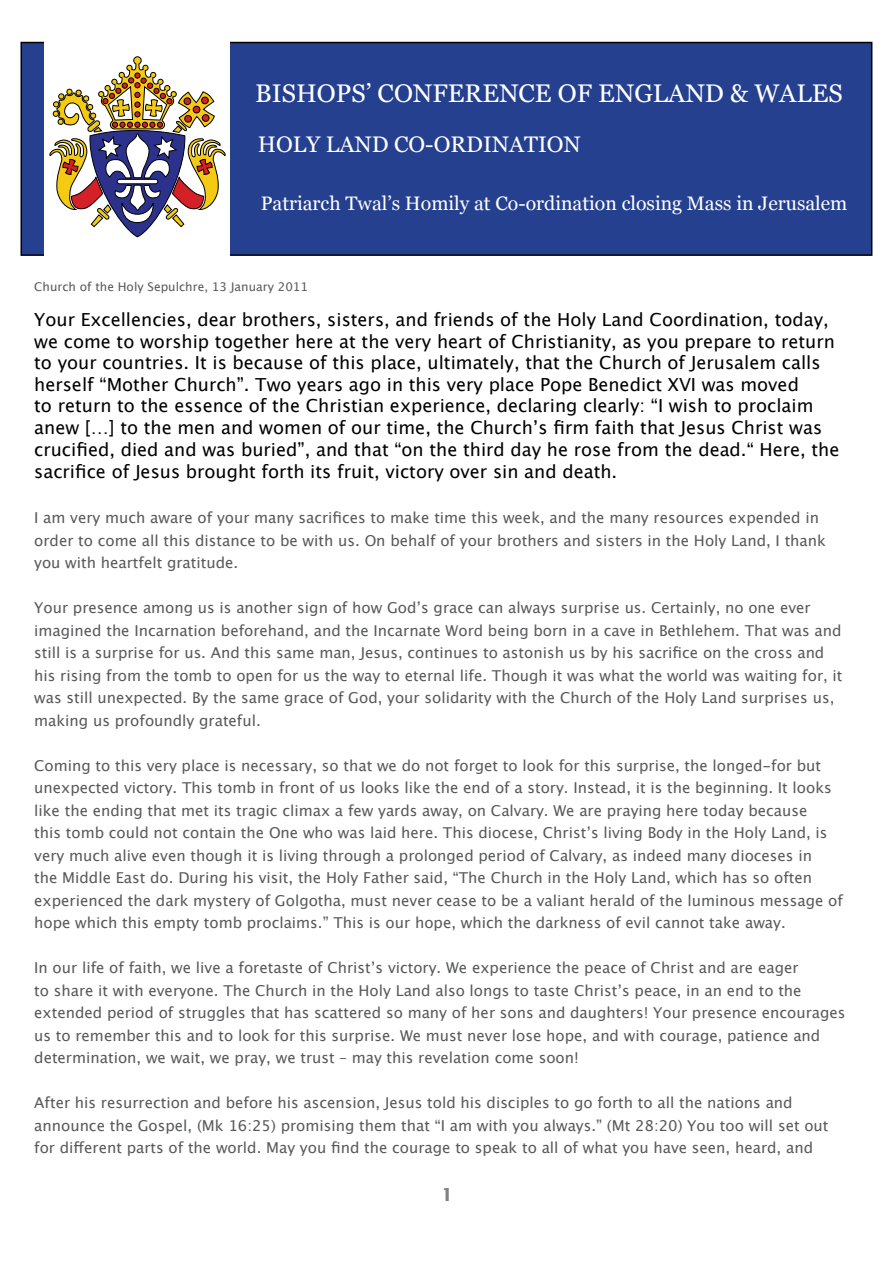
<style>
.page{position:relative;width:893px;height:1263px;background:#fff}
.page>*{position:absolute;margin:0;border:0;box-sizing:border-box;transform-origin:0 0}
.t1{font:25.5px "Georgia";color:#fff}
.t2{font:22.5px "Georgia";color:#fff}
.t3{font:19.5px "Georgia";color:#fff}
.t4{font:18px/21.8px "Lucida Grande";color:#000}
.t5{font:600 18px "Lucida Sans";color:#808285}
.t6{font:15px/22.5px "Lucida Grande";color:#58595b}
.t7{font:12px "Lucida Grande";color:#58595b}
</style>
<div class="page">
<div style="left:21px;top:43px;width:851px;height:212px;background:#25408f"></div>
<div style="left:21px;top:42px;width:851px;height:214px;border:2px solid #000"></div>
<div style="left:44px;top:37px;width:186px;height:223px;background:#fff"></div>
<svg style="left:49px;top:57px;width:177px;height:180px"></svg>
<h1 class="t1" style="left:255px;top:78px;width:589px">BISHOPS’ CONFERENCE OF ENGLAND &amp; WALES</h1>
<h2 class="t2" style="left:258px;top:131px;width:324px">HOLY LAND CO-ORDINATION</h2>
<h3 class="t3" style="left:261px;top:191px;width:588px">Patriarch Twal’s Homily at Co-ordination closing Mass in Jerusalem</h3>
<p class="t7" style="left:34px;top:280px;width:275px">Church of the Holy Sepulchre, 13 January 2011</p>
<p class="t4" style="left:34px;top:309px;width:807px">Your Excellencies, dear brothers, sisters, and friends of the Holy Land Coordination, today, we come to worship together here at the very heart of Christianity, as you prepare to return to your countries. It is because of this place, ultimately, that the Church of Jerusalem calls herself “Mother Church”. Two years ago in this very place Pope Benedict XVI was moved<br>to return to the essence of the Christian experience, declaring clearly: “I wish to proclaim anew […] to the men and women of our time, the Church’s firm faith that Jesus Christ was crucified, died and was buried”, and that “on the third day he rose from the dead.“ Here, the sacrifice of Jesus brought forth its fruit, victory over sin and death.</p>
<p class="t6" style="left:34px;top:507px;width:793px">I am very much aware of your many sacrifices to make time this week, and the many resources expended in order to come all this distance to be with us. On behalf of your brothers and sisters in the Holy Land, I thank you with heartfelt gratitude.</p>
<p class="t6" style="left:34px;top:597px;width:810px">Your presence among us is another sign of how God’s grace can always surprise us. Certainly, no one ever imagined the Incarnation beforehand, and the Incarnate Word being born in a cave in Bethlehem. That was and still is a surprise for us. And this same man, Jesus, continues to astonish us by his sacrifice on the cross and his rising from the tomb to open for us the way to eternal life. Though it was what the world was waiting for, it was still unexpected. By the same grace of God, your solidarity with the Church of the Holy Land surprises us, making us profoundly grateful.</p>
<p class="t6" style="left:34px;top:754px;width:810px">Coming to this very place is necessary, so that we do not forget to look for this surprise, the longed-for but unexpected victory. This tomb in front of us looks like the end of a story. Instead, it is the beginning. It looks like the ending that met its tragic climax a few yards away, on Calvary. We are praying here today because<br>this tomb could not contain the One who was laid here. This diocese, Christ’s living Body in the Holy Land, is very much alive even though it is living through a prolonged period of Calvary, as indeed many dioceses in<br>the Middle East do. During his visit, the Holy Father said, “The Church in the Holy Land, which has so often experienced the dark mystery of Golgotha, must never cease to be a valiant herald of the luminous message of hope which this empty tomb proclaims.” This is our hope, which the darkness of evil cannot take away.</p>
<p class="t6" style="left:34px;top:957px;width:813px">In our life of faith, we live a foretaste of Christ’s victory. We experience the peace of Christ and are eager<br>to share it with everyone. The Church in the Holy Land also longs to taste Christ’s peace, in an end to the extended period of struggles that has scattered so many of her sons and daughters! Your presence encourages us to remember this and to look for this surprise. We must never lose hope, and with courage, patience and determination, we wait, we pray, we trust – may this revelation come soon!</p>
<p class="t6" style="left:34px;top:1092px;width:796px">After his resurrection and before his ascension, Jesus told his disciples to go forth to all the nations and announce the Gospel, (Mk 16:25) promising them that “I am with you always.” (Mt 28:20) You too will set out for different parts of the world. May you find the courage to speak to all of what you have seen, heard, and</p>
<p class="t5" style="left:442px;top:1185px;width:13px">1</p>
</div>
